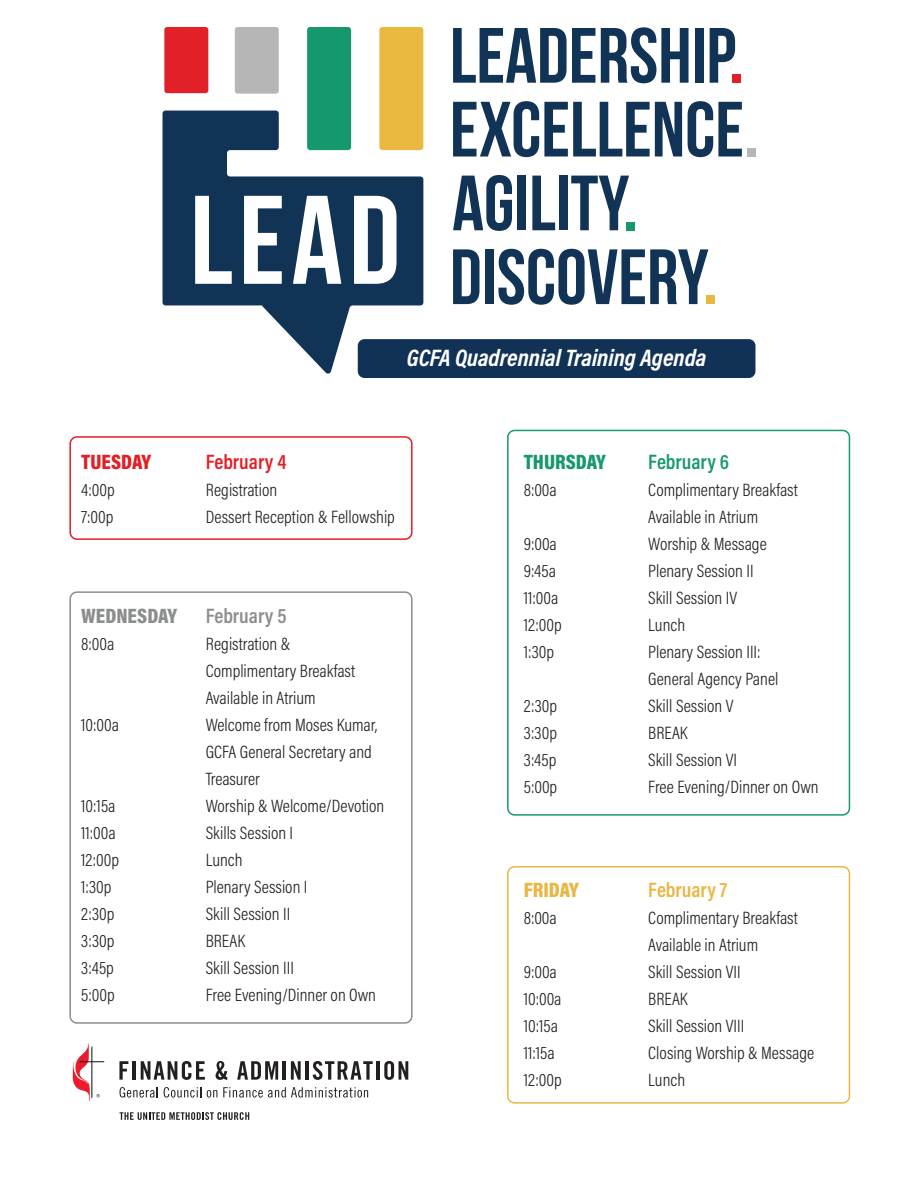
<style>
.page{position:relative;width:918px;height:1188px;background:#fff}
.page>*{position:absolute;margin:0;border:0;box-sizing:border-box;transform-origin:0 0}
.t1{font:italic 700 24px "Acumin Pro Cond";color:#fff}
.t2{font:600 21px "Acumin Pro Cond";color:#e41e25}
.t3{font:900 21px "Acumin Pro Cond";color:#8b8d8e}
.t4{font:600 21px "Acumin Pro Cond";color:#8b8d8e}
.t5{font:600 21px "Acumin Pro Cond";color:#17996e}
.t6{font:600 21px "Acumin Pro Cond";color:#e9b642}
.t7{font:900 21px "Acumin Pro Cond";letter-spacing:-.005em;color:#17996e}
.t8{font:900 21px "Acumin Pro Cond";letter-spacing:-.005em;color:#e41e25}
.t9{font:900 21px "Acumin Pro Cond";letter-spacing:-.005em;color:#e9b642}
.t10{font:300 18px "Acumin Pro Cond";color:#231f20}
</style>
<div class="page">
<svg style="left:453px;top:28px;width:142px;height:55px"></svg>
<svg style="left:601px;top:27px;width:88px;height:56px"></svg>
<div style="left:695px;top:28px;width:8px;height:55px;background:#135"></div>
<svg style="left:710px;top:28px;width:25px;height:55px"></svg>
<div style="left:733px;top:74px;width:8px;height:9px;background:#e22027"></div>
<svg style="left:453px;top:101px;width:229px;height:56px"></svg>
<svg style="left:688px;top:101px;width:54px;height:56px"></svg>
<div style="left:747px;top:148px;width:8px;height:8px;background:#b6b6b6"></div>
<svg style="left:453px;top:175px;width:59px;height:56px"></svg>
<div style="left:518px;top:176px;width:8px;height:54px;background:#135"></div>
<svg style="left:532px;top:176px;width:23px;height:54px"></svg>
<div style="left:559px;top:176px;width:8px;height:54px;background:#135"></div>
<svg style="left:571px;top:176px;width:58px;height:54px"></svg>
<div style="left:626px;top:222px;width:9px;height:8px;background:#15986e"></div>
<svg style="left:453px;top:249px;width:26px;height:55px"></svg>
<div style="left:485px;top:249px;width:9px;height:55px;background:#135"></div>
<svg style="left:498px;top:249px;width:210px;height:56px"></svg>
<div style="left:707px;top:296px;width:8px;height:8px;background:#ebb83f"></div>
<div style="left:164px;top:27px;width:44px;height:66px;background:#e22027;border-radius:3px"></div>
<div style="left:235px;top:27px;width:44px;height:67px;background:#b6b6b6;border-radius:3px"></div>
<div style="left:307px;top:27px;width:44px;height:123px;background:#15986e;border-radius:3px"></div>
<div style="left:379px;top:27px;width:44px;height:123px;background:#ebb83f;border-radius:3px"></div>
<svg style="left:163px;top:111px;width:260px;height:263px;fill:#135"></svg>
<svg style="left:195px;top:196px;width:37px;height:88px"></svg>
<svg style="left:244px;top:196px;width:38px;height:88px"></svg>
<svg style="left:293px;top:196px;width:48px;height:88px"></svg>
<svg style="left:354px;top:196px;width:43px;height:88px"></svg>
<div style="left:358px;top:339px;width:397px;height:39px;background:#113256;border-radius:7px"></div>
<div style="left:69px;top:436px;width:344px;height:104px;border:2px solid #e41e25;border-radius:7px"></div>
<div style="left:69px;top:591px;width:344px;height:433px;border:2px solid #8b8d8e;border-radius:7px"></div>
<div style="left:507px;top:430px;width:343px;height:386px;border:2px solid #17996e;border-radius:7px"></div>
<div style="left:507px;top:866px;width:343px;height:238px;border:2px solid #e9b642;border-radius:7px"></div>
<svg style="left:119px;top:1061px;width:9px;height:19px"></svg>
<hr style="left:133px;top:1061px;width:3px;height:19px;background:#231f20">
<svg style="left:141px;top:1061px;width:64px;height:19px"></svg>
<svg style="left:216px;top:1061px;width:11px;height:19px"></svg>
<svg style="left:237px;top:1061px;width:41px;height:19px"></svg>
<hr style="left:283px;top:1061px;width:3px;height:19px;background:#231f20">
<svg style="left:291px;top:1061px;width:10px;height:19px"></svg>
<hr style="left:305px;top:1061px;width:4px;height:19px;background:#231f20">
<svg style="left:313px;top:1061px;width:60px;height:19px"></svg>
<hr style="left:376px;top:1061px;width:3px;height:19px;background:#231f20">
<svg style="left:384px;top:1061px;width:24px;height:19px"></svg>
<svg style="left:73px;top:1042px;width:32px;height:60px"></svg>
<svg style="left:120px;top:1087px;width:38px;height:11px"></svg>
<svg style="left:164px;top:1087px;width:37px;height:11px"></svg>
<svg style="left:207px;top:1090px;width:10px;height:8px"></svg>
<svg style="left:223px;top:1087px;width:145px;height:11px"></svg>
<svg style="left:120px;top:1112px;width:129px;height:8px"></svg>
<p class="t1" style="left:407px;top:342px;width:301px">GCFA Quadrennial Training Agenda</p>
<p class="t8" style="left:81px;top:448px;width:71px">TUESDAY</p>
<p class="t2" style="left:206px;top:448px;width:82px">February 4</p>
<p class="t10" style="left:81px;top:478px;width:35px">4:00p</p>
<p class="t10" style="left:206px;top:478px;width:73px">Registration</p>
<p class="t10" style="left:81px;top:505px;width:34px">7:00p</p>
<p class="t10" style="left:206px;top:505px;width:191px">Dessert Reception &amp; Fellowship</p>
<p class="t3" style="left:81px;top:602px;width:98px">WEDNESDAY</p>
<p class="t4" style="left:206px;top:602px;width:82px">February 5</p>
<p class="t10" style="left:81px;top:632px;width:35px">8:00a</p>
<p class="t10" style="left:206px;top:632px;width:86px">Registration &amp;</p>
<p class="t10" style="left:206px;top:659px;width:151px">Complimentary Breakfast</p>
<p class="t10" style="left:206px;top:686px;width:111px">Available in Atrium</p>
<p class="t10" style="left:81px;top:713px;width:39px">10:00a</p>
<p class="t10" style="left:206px;top:713px;width:173px">Welcome from Moses Kumar,</p>
<p class="t10" style="left:206px;top:740px;width:168px">GCFA General Secretary and</p>
<p class="t10" style="left:206px;top:767px;width:56px">Treasurer</p>
<p class="t10" style="left:81px;top:794px;width:36px">10:15a</p>
<p class="t10" style="left:206px;top:794px;width:180px">Worship &amp; Welcome/Devotion</p>
<p class="t10" style="left:81px;top:821px;width:36px">11:00a</p>
<p class="t10" style="left:206px;top:821px;width:89px">Skills Session I</p>
<p class="t10" style="left:81px;top:848px;width:39px">12:00p</p>
<p class="t10" style="left:206px;top:848px;width:38px">Lunch</p>
<p class="t10" style="left:81px;top:875px;width:32px">1:30p</p>
<p class="t10" style="left:206px;top:875px;width:103px">Plenary Session I</p>
<p class="t10" style="left:81px;top:902px;width:35px">2:30p</p>
<p class="t10" style="left:206px;top:902px;width:86px">Skill Session II</p>
<p class="t10" style="left:81px;top:929px;width:35px">3:30p</p>
<p class="t10" style="left:206px;top:929px;width:41px">BREAK</p>
<p class="t10" style="left:81px;top:956px;width:34px">3:45p</p>
<p class="t10" style="left:206px;top:956px;width:90px">Skill Session III</p>
<p class="t10" style="left:81px;top:983px;width:35px">5:00p</p>
<p class="t10" style="left:206px;top:983px;width:172px">Free Evening/Dinner on Own</p>
<p class="t7" style="left:524px;top:448px;width:84px">THURSDAY</p>
<p class="t5" style="left:648px;top:448px;width:82px">February 6</p>
<p class="t10" style="left:524px;top:478px;width:35px">8:00a</p>
<p class="t10" style="left:648px;top:478px;width:151px">Complimentary Breakfast</p>
<p class="t10" style="left:648px;top:505px;width:111px">Available in Atrium</p>
<p class="t10" style="left:524px;top:532px;width:35px">9:00a</p>
<p class="t10" style="left:648px;top:532px;width:120px">Worship &amp; Message</p>
<p class="t10" style="left:524px;top:559px;width:34px">9:45a</p>
<p class="t10" style="left:648px;top:559px;width:107px">Plenary Session II</p>
<p class="t10" style="left:524px;top:586px;width:36px">11:00a</p>
<p class="t10" style="left:648px;top:586px;width:90px">Skill Session IV</p>
<p class="t10" style="left:524px;top:613px;width:39px">12:00p</p>
<p class="t10" style="left:648px;top:613px;width:38px">Lunch</p>
<p class="t10" style="left:524px;top:640px;width:32px">1:30p</p>
<p class="t10" style="left:648px;top:640px;width:114px">Plenary Session III:</p>
<p class="t10" style="left:648px;top:667px;width:132px">General Agency Panel</p>
<p class="t10" style="left:524px;top:694px;width:35px">2:30p</p>
<p class="t10" style="left:648px;top:694px;width:87px">Skill Session V</p>
<p class="t10" style="left:524px;top:721px;width:35px">3:30p</p>
<p class="t10" style="left:648px;top:721px;width:41px">BREAK</p>
<p class="t10" style="left:524px;top:748px;width:34px">3:45p</p>
<p class="t10" style="left:648px;top:748px;width:90px">Skill Session VI</p>
<p class="t10" style="left:524px;top:775px;width:35px">5:00p</p>
<p class="t10" style="left:648px;top:775px;width:172px">Free Evening/Dinner on Own</p>
<p class="t9" style="left:524px;top:876px;width:57px">FRIDAY</p>
<p class="t6" style="left:648px;top:876px;width:81px">February 7</p>
<p class="t10" style="left:524px;top:906px;width:35px">8:00a</p>
<p class="t10" style="left:648px;top:906px;width:151px">Complimentary Breakfast</p>
<p class="t10" style="left:648px;top:933px;width:111px">Available in Atrium</p>
<p class="t10" style="left:524px;top:960px;width:35px">9:00a</p>
<p class="t10" style="left:648px;top:960px;width:94px">Skill Session VII</p>
<p class="t10" style="left:524px;top:987px;width:39px">10:00a</p>
<p class="t10" style="left:648px;top:987px;width:41px">BREAK</p>
<p class="t10" style="left:524px;top:1014px;width:36px">10:15a</p>
<p class="t10" style="left:648px;top:1014px;width:97px">Skill Session VIII</p>
<p class="t10" style="left:524px;top:1041px;width:33px">11:15a</p>
<p class="t10" style="left:648px;top:1041px;width:167px">Closing Worship &amp; Message</p>
<p class="t10" style="left:524px;top:1068px;width:39px">12:00p</p>
<p class="t10" style="left:648px;top:1068px;width:38px">Lunch</p>
</div>
